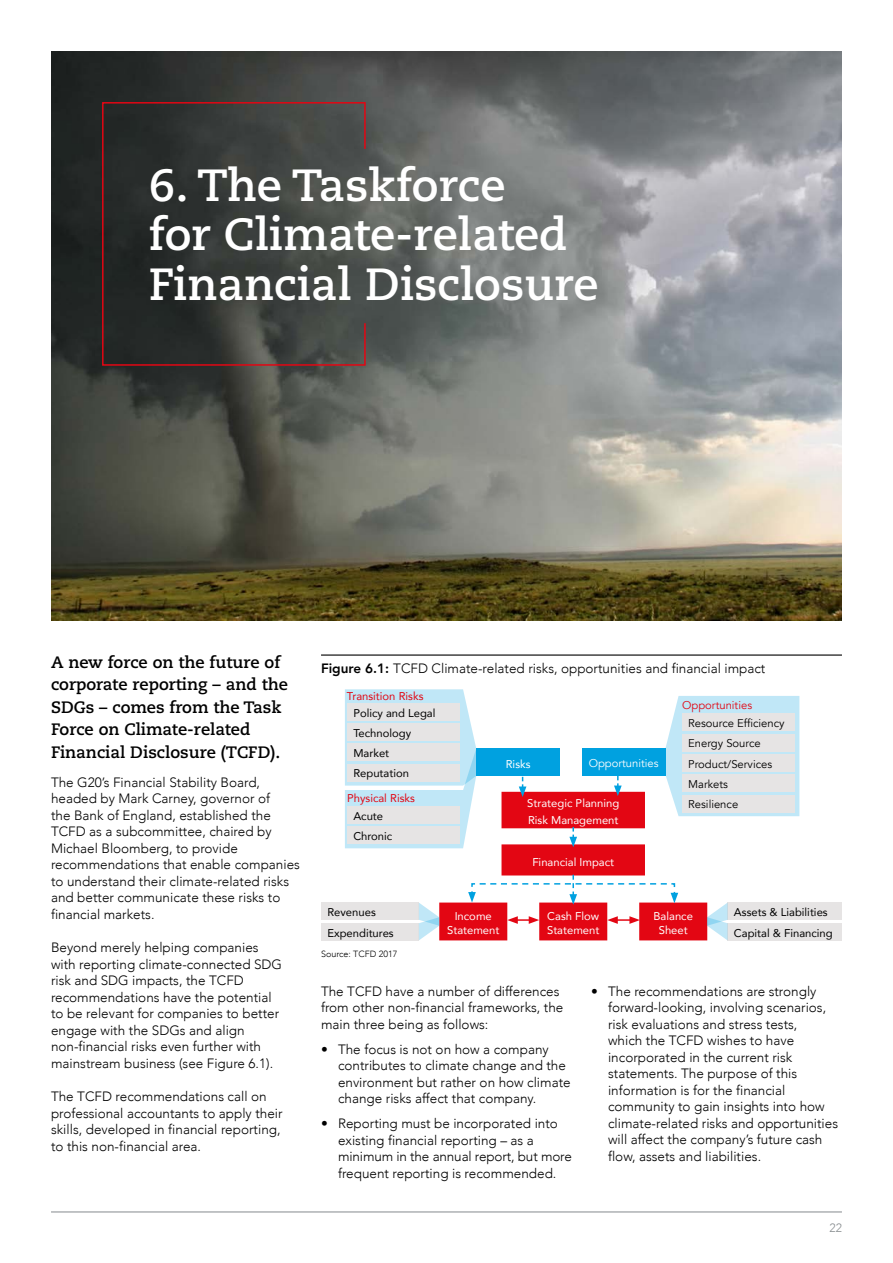
<style>
.page{position:relative;width:893px;height:1263px;background:#fff}
.page>*{position:absolute;margin:0;border:0;box-sizing:border-box;transform-origin:0 0}
.t1{font:700 45px/49.5px "Caecilia";color:#fff}
.t2{font:700 16.5px/22.5px "Caecilia";color:#000}
.t3{font:300 13.5px/16.5px "Avenir";color:#000}
.t4{font:300 12px "Avenir";color:#858a8d}
.t5{font:11.25px/20.7px "Avenir";color:#000}
.t6{font:11.25px/13.5px "Avenir";color:#fff}
.t7{font:11.25px "Avenir";color:#000}
.t8{font:11.25px "Avenir";color:#e30613}
.t9{font:11.25px "Avenir";color:#e30613}
.t10{font:11.25px "Avenir";color:#fff}
.t11{font:300 9px "Avenir";color:#000}
.s1{font-weight:800}
</style>
<div class="page">
<hr style="left:51px;top:1212px;width:791px;height:1px;background:#858a8d">
<img style="left:51px;top:51px;width:791px;height:570px">
<svg style="left:101px;top:101px;width:265px;height:265px;background:#3a3a38"></svg>
<hr style="left:321px;top:654px;width:521px;height:2px;background:#000">
<svg style="left:666px;top:696px;width:133px;height:120px;background:#c9e8f5"></svg>
<svg style="left:345px;top:689px;width:131px;height:159px;background:#cbeaf6"></svg>
<div style="left:347px;top:703px;width:113px;height:18px;background:#e6e4e4"></div>
<div style="left:347px;top:764px;width:113px;height:17px;background:#e6e4e4"></div>
<div style="left:347px;top:744px;width:113px;height:17px;background:#e6e4e4"></div>
<div style="left:347px;top:724px;width:113px;height:17px;background:#e6e4e4"></div>
<div style="left:347px;top:826px;width:113px;height:17px;background:#e6e4e4"></div>
<div style="left:347px;top:807px;width:113px;height:17px;background:#e6e4e4"></div>
<div style="left:682px;top:714px;width:112px;height:17px;background:#e6e4e4"></div>
<div style="left:682px;top:775px;width:112px;height:17px;background:#e6e4e4"></div>
<div style="left:682px;top:754px;width:112px;height:17px;background:#e6e4e4"></div>
<div style="left:682px;top:734px;width:112px;height:17px;background:#e6e4e4"></div>
<div style="left:682px;top:795px;width:112px;height:17px;background:#e6e4e4"></div>
<div style="left:321px;top:902px;width:98px;height:18px;background:#e6e4e4"></div>
<div style="left:321px;top:923px;width:98px;height:17px;background:#e6e4e4"></div>
<div style="left:728px;top:902px;width:114px;height:18px;background:#e6e4e4"></div>
<div style="left:728px;top:923px;width:114px;height:17px;background:#e6e4e4"></div>
<div style="left:476px;top:748px;width:84px;height:28px;background:#00a1e0"></div>
<div style="left:582px;top:748px;width:84px;height:27px;background:#00a1e0"></div>
<div style="left:502px;top:792px;width:142px;height:35px;background:#e30613"></div>
<div style="left:501px;top:792px;width:144px;height:36px;border:2px solid #e30613"></div>
<div style="left:502px;top:845px;width:142px;height:30px;background:#e30613"></div>
<div style="left:501px;top:844px;width:144px;height:31px;border:2px solid #e30613"></div>
<div style="left:440px;top:903px;width:67px;height:37px;background:#e30613"></div>
<div style="left:439px;top:902px;width:68px;height:38px;border:2px solid #e30613"></div>
<div style="left:540px;top:903px;width:66px;height:37px;background:#e30613"></div>
<div style="left:539px;top:902px;width:68px;height:38px;border:2px solid #e30613"></div>
<div style="left:640px;top:903px;width:66px;height:37px;background:#e30613"></div>
<div style="left:639px;top:902px;width:68px;height:38px;border:2px solid #e30613"></div>
<svg style="left:519px;top:777px;width:7px;height:20px"></svg>
<svg style="left:614px;top:776px;width:8px;height:20px"></svg>
<svg style="left:569px;top:827px;width:8px;height:20px"></svg>
<svg style="left:468px;top:875px;width:210px;height:30px"></svg>
<svg style="left:507px;top:916px;width:32px;height:8px"></svg>
<svg style="left:607px;top:916px;width:33px;height:8px"></svg>
<svg style="left:419px;top:903px;width:20px;height:37px"></svg>
<svg style="left:707px;top:902px;width:21px;height:38px"></svg>
<h1 class="t1" style="left:149px;top:161px;width:451px">6. The Taskforce<br>for Climate-related<br>Financial Disclosure</h1>
<p class="t2" style="left:51px;top:651px;width:238px">A new force on the future of corporate reporting – and the<br>SDGs – comes from the Task<br>Force on Climate-related<br>Financial Disclosure (TCFD).</p>
<p class="t3" style="left:51px;top:774px;width:250px">The G20’s Financial Stability Board, headed by Mark Carney, governor of<br>the Bank of England, established the TCFD as a subcommittee, chaired by Michael Bloomberg, to provide recommendations that enable companies to understand their climate-related risks and better communicate these risks to financial markets.</p>
<p class="t3" style="left:51px;top:939px;width:233px">Beyond merely helping companies with reporting climate-connected SDG risk and SDG impacts, the TCFD recommendations have the potential to be relevant for companies to better engage with the SDGs and align non-financial risks even further with mainstream business (see Figure 6.1).</p>
<p class="t3" style="left:51px;top:1088px;width:233px">The TCFD recommendations call on professional accountants to apply their skills, developed in financial reporting, to this non-financial area.</p>
<p class="t3" style="left:321px;top:660px;width:446px"><span class="s1">Figure 6.1:</span> TCFD Climate-related risks, opportunities and financial impact</p>
<p class="t9" style="left:682px;top:698px;width:71px">Opportunities</p>
<p class="t5" style="left:353px;top:702px;width:84px">Policy and Legal</p>
<p class="t8" style="left:347px;top:687px;width:78px">Transition Risks</p>
<p class="t7" style="left:688px;top:717px;width:98px">Resource Efficiency</p>
<p class="t5" style="left:353px;top:722px;width:59px">Technology</p>
<p class="t7" style="left:688px;top:737px;width:74px">Energy Source</p>
<p class="t5" style="left:353px;top:742px;width:37px">Market</p>
<p class="t6" style="left:506px;top:757px;width:26px">Risks</p>
<p class="t10" style="left:589px;top:757px;width:71px">Opportunities</p>
<p class="t6" style="left:527px;top:794px;width:93px;line-height:17px">Strategic Planning<br>Risk Management</p>
<p class="t6" style="left:532px;top:854px;width:83px">Financial Impact</p>
<p class="t7" style="left:688px;top:757px;width:85px">Product/Services</p>
<p class="t5" style="left:353px;top:763px;width:57px">Reputation</p>
<p class="t7" style="left:688px;top:777px;width:41px">Markets</p>
<p class="t8" style="left:347px;top:789px;width:69px">Physical Risks</p>
<p class="t7" style="left:688px;top:798px;width:52px">Resilience</p>
<p class="t5" style="left:353px;top:805px;width:31px">Acute</p>
<p class="t5" style="left:353px;top:825px;width:40px">Chronic</p>
<p class="t5" style="left:327px;top:901px;width:68px">Revenues<br>Expenditures</p>
<p class="t5" style="left:734px;top:901px;width:100px">Assets &amp; Liabilities<br>Capital &amp; Financing</p>
<p class="t6" style="left:447px;top:909px;width:54px;text-align:center">Income<br>Statement</p>
<p class="t6" style="left:547px;top:909px;width:54px">Cash Flow<br>Statement</p>
<p class="t6" style="left:653px;top:909px;width:41px;text-align:center">Balance<br>Sheet</p>
<p class="t11" style="left:321px;top:949px;width:78px">Source: TCFD 2017</p>
<p class="t3" style="left:321px;top:983px;width:244px">The TCFD have a number of differences from other non-financial frameworks, the main three being as follows:</p>
<p class="t3" style="left:338px;top:1041px;width:234px;text-indent:-17px">• The focus is not on how a company contributes to climate change and the environment but rather on how climate change risks affect that company.</p>
<p class="t3" style="left:338px;top:1115px;width:235px;text-indent:-17px">• Reporting must be incorporated into existing financial reporting – as a minimum in the annual report, but more frequent reporting is recommended.</p>
<p class="t3" style="left:608px;top:983px;width:232px;text-indent:-17px">• The recommendations are strongly forward-looking, involving scenarios, risk evaluations and stress tests,<br>which the TCFD wishes to have incorporated in the current risk statements. The purpose of this information is for the financial community to gain insights into how climate-related risks and opportunities will affect the company’s future cash flow, assets and liabilities.</p>
<p class="t4" style="left:829px;top:1221px;width:14px">22</p>
</div>
